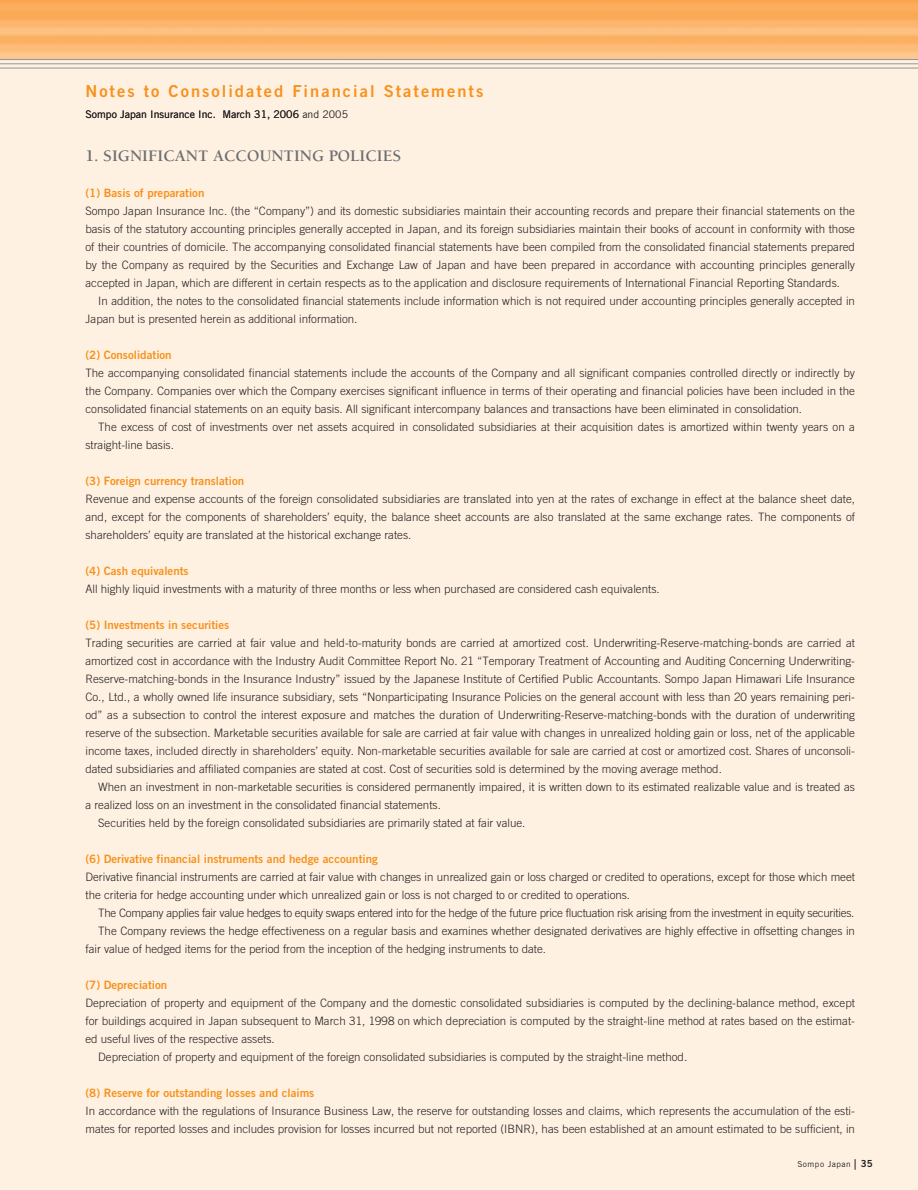
<style>
.page{position:relative;width:918px;height:1190px;background:#fff}
.page>*{position:absolute;margin:0;border:0;box-sizing:border-box;transform-origin:0 0}
.t1{font:16.5px "Trade Gothic Bold Two";letter-spacing:.12em;color:#f7921e}
.t2{font:700 16.5px "Berkeley";color:#6c6e70}
.t3{font:300 11.55px/18px "Trade Gothic";color:#231f20;text-align:justify}
.t4{font:11.55px "Trade Gothic Bold Two";color:#f7921e}
.t5{font:300 11.55px "Trade Gothic";letter-spacing:-.02em;color:#231f20}
.t6{font:10.5px "Trade Gothic";color:#231f20}
.t7{font:8.25px "Trade Gothic";letter-spacing:.06em;color:#231f20}
.s1{font-family:"Trade Gothic Bold Two";font-size:9.75px}
</style>
<div class="page">
<div style="left:0;top:0;width:918px;height:1189px;background:#fff1e2"></div>
<img style="left:0;top:0;width:918px;height:59px">
<hr style="left:0;top:59px;width:918px;height:1px;background:#939598">
<hr style="left:0;top:64px;width:918px;height:1px;background:#939598">
<hr style="left:0;top:68px;width:918px;height:1px;background:#939598">
<h1 class="t1" style="left:85px;top:85px;width:399px">Notes to Consolidated Financial Statements</h1>
<p class="t6" style="left:85px;top:111px;width:264px">Sompo Japan Insurance Inc. March 31, 2006 and 2005</p>
<h1 class="t2" style="left:85px;top:149px;width:317px">1. SIGNIFICANT ACCOUNTING POLICIES</h1>
<p class="t4" style="left:85px;top:188px;width:120px">(1) Basis of preparation</p>
<p class="t3" style="left:85px;top:202px;width:771px">Sompo Japan Insurance Inc. (the “Company”) and its domestic subsidiaries maintain their accounting records and prepare their financial statements on the basis of the statutory accounting principles generally accepted in Japan, and its foreign subsidiaries maintain their books of account in conformity with those of their countries of domicile. The accompanying consolidated financial statements have been compiled from the consolidated financial statements prepared by the Company as required by the Securities and Exchange Law of Japan and have been prepared in accordance with accounting principles generally accepted in Japan, which are different in certain respects as to the application and disclosure requirements of International Financial Reporting Standards.</p>
<p class="t3" style="left:85px;top:292px;width:771px;text-indent:13px">In addition, the notes to the consolidated financial statements include information which is not required under accounting principles generally accepted in<br>Japan but is presented herein as additional information.</p>
<p class="t4" style="left:85px;top:350px;width:88px">(2) Consolidation</p>
<p class="t3" style="left:85px;top:364px;width:771px">The accompanying consolidated financial statements include the accounts of the Company and all significant companies controlled directly or indirectly by the Company. Companies over which the Company exercises significant influence in terms of their operating and financial policies have been included in the consolidated financial statements on an equity basis. All significant intercompany balances and transactions have been eliminated in consolidation.</p>
<p class="t3" style="left:85px;top:418px;width:771px;text-indent:13px">The excess of cost of investments over net assets acquired in consolidated subsidiaries at their acquisition dates is amortized within twenty years on a straight-line basis.</p>
<p class="t4" style="left:85px;top:476px;width:160px">(3) Foreign currency translation</p>
<p class="t3" style="left:85px;top:490px;width:771px">Revenue and expense accounts of the foreign consolidated subsidiaries are translated into yen at the rates of exchange in effect at the balance sheet date, and, except for the components of shareholders’ equity, the balance sheet accounts are also translated at the same exchange rates. The components of shareholders’ equity are translated at the historical exchange rates.</p>
<p class="t4" style="left:85px;top:566px;width:105px">(4) Cash equivalents</p>
<p class="t3" style="left:85px;top:580px;width:576px">All highly liquid investments with a maturity of three months or less when purchased are considered cash equivalents.</p>
<p class="t4" style="left:85px;top:620px;width:145px">(5) Investments in securities</p>
<p class="t3" style="left:85px;top:634px;width:771px">Trading securities are carried at fair value and held-to-maturity bonds are carried at amortized cost. Underwriting-Reserve-matching-bonds are carried at amortized cost in accordance with the Industry Audit Committee Report No. 21 “Temporary Treatment of Accounting and Auditing Concerning Underwriting-Reserve-matching-bonds in the Insurance Industry” issued by the Japanese Institute of Certified Public Accountants. Sompo Japan Himawari Life Insurance Co., Ltd., a wholly owned life insurance subsidiary, sets “Nonparticipating Insurance Policies on the general account with less than 20 years remaining peri&shy;od” as a subsection to control the interest exposure and matches the duration of Underwriting-Reserve-matching-bonds with the duration of underwriting reserve of the subsection. Marketable securities available for sale are carried at fair value with changes in unrealized holding gain or loss, net of the applicable income taxes, included directly in shareholders’ equity. Non-marketable securities available for sale are carried at cost or amortized cost. Shares of unconsoli&shy;dated subsidiaries and affiliated companies are stated at cost. Cost of securities sold is determined by the moving average method.</p>
<p class="t3" style="left:98px;top:778px;width:758px">When an investment in non-marketable securities is considered permanently impaired, it is written down to its estimated realizable value and is treated as</p>
<p class="t3" style="left:85px;top:796px;width:357px">a realized loss on an investment in the consolidated financial statements.</p>
<p class="t3" style="left:98px;top:814px;width:429px">Securities held by the foreign consolidated subsidiaries are primarily stated at fair value.</p>
<p class="t4" style="left:85px;top:854px;width:294px">(6) Derivative financial instruments and hedge accounting</p>
<p class="t3" style="left:85px;top:868px;width:771px">Derivative financial instruments are carried at fair value with changes in unrealized gain or loss charged or credited to operations, except for those which meet the criteria for hedge accounting under which unrealized gain or loss is not charged to or credited to operations.</p>
<p class="t5" style="left:98px;top:908px;width:758px">The Company applies fair value hedges to equity swaps entered into for the hedge of the future price fluctuation risk arising from the investment in equity securities.</p>
<p class="t3" style="left:98px;top:922px;width:758px">The Company reviews the hedge effectiveness on a regular basis and examines whether designated derivatives are highly effective in offsetting changes in</p>
<p class="t3" style="left:85px;top:940px;width:462px">fair value of hedged items for the period from the inception of the hedging instruments to date.</p>
<p class="t4" style="left:85px;top:980px;width:83px">(7) Depreciation</p>
<p class="t3" style="left:85px;top:994px;width:771px">Depreciation of property and equipment of the Company and the domestic consolidated subsidiaries is computed by the declining-balance method, except</p>
<p class="t3" style="left:85px;top:1012px;width:771px">for buildings acquired in Japan subsequent to March 31, 1998 on which depreciation is computed by the straight-line method at rates based on the estimat-</p>
<p class="t3" style="left:85px;top:1030px;width:191px">ed useful lives of the respective assets.</p>
<p class="t3" style="left:98px;top:1048px;width:591px">Depreciation of property and equipment of the foreign consolidated subsidiaries is computed by the straight-line method.</p>
<p class="t4" style="left:85px;top:1088px;width:230px">(8) Reserve for outstanding losses and claims</p>
<p class="t3" style="left:85px;top:1102px;width:771px">In accordance with the regulations of Insurance Business Law, the reserve for outstanding losses and claims, which represents the accumulation of the esti&shy;mates for reported losses and includes provision for losses incurred but not reported (IBNR), has been established at an amount estimated to be sufficient, in</p>
<p class="t7" style="left:797px;top:1161px;width:77px">Sompo Japan <span class="s1">35</span></p>
</div>
